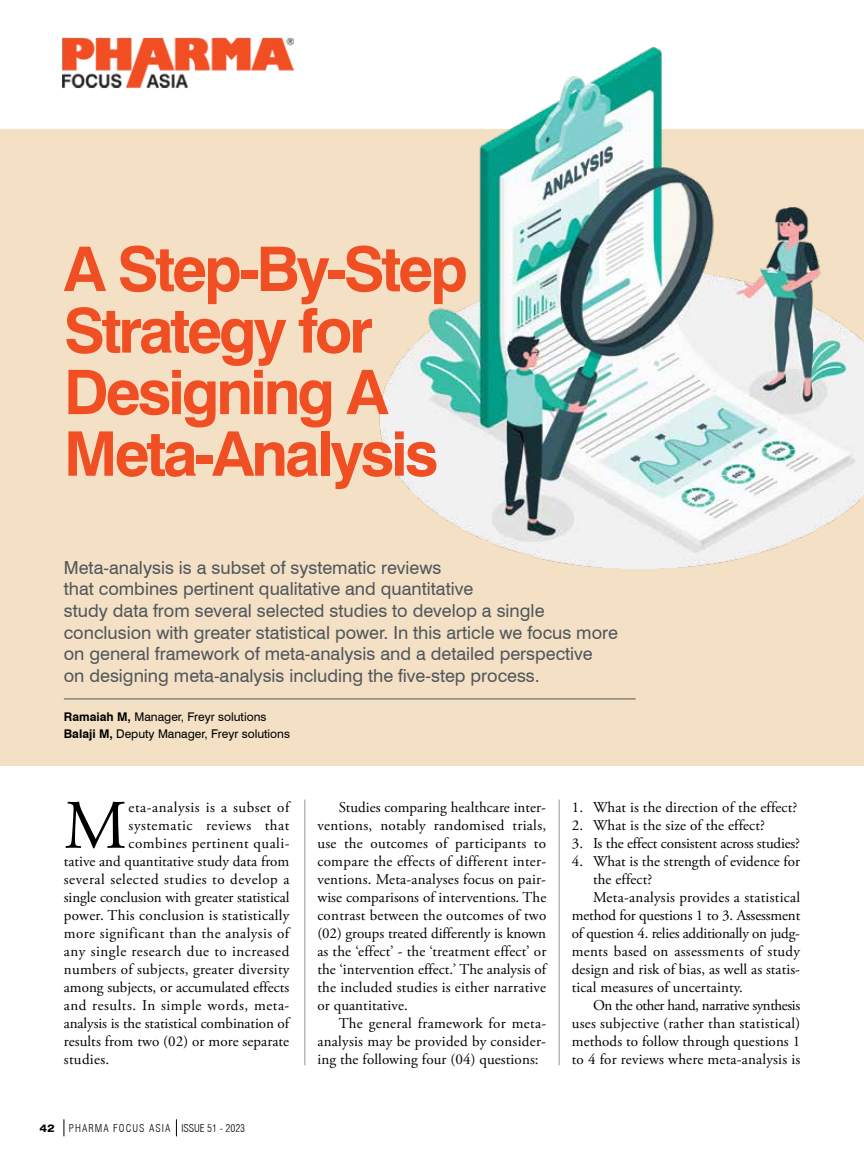
<style>
.page{position:relative;width:864px;height:1161px;background:#fff}
.page>*{position:absolute;margin:0;border:0;box-sizing:border-box;transform-origin:0 0}
.t1{font:69.3px "Adobe Garamond Pro";color:#000}
.t2{font:700 61.5px/61.5px "Swiss 721 BT";letter-spacing:-.05em;color:#f04e23}
.t3{font:18px/21.6px "Swiss 721 BT";color:#50565b}
.t4{font:15px/18px "Adobe Garamond Pro";letter-spacing:.01em;color:#000;text-align:justify}
.t5{font:15px "Adobe Garamond Pro";letter-spacing:.035em;color:#000}
.t6{font:15px "Adobe Garamond Pro";letter-spacing:-.01em;color:#000}
.t7{font:15px "Adobe Garamond Pro";letter-spacing:.03em;color:#000}
.t8{font:15px "Adobe Garamond Pro";letter-spacing:-.015em;color:#000}
.t9{font:15px "Adobe Garamond Pro";letter-spacing:-.025em;color:#000}
.t10{font:12px/17.5px "Swiss 721 BT";color:#000}
.t11{font:300 condensed 10.5px "Swiss 721 BT";letter-spacing:.1em;color:#000}
.t12{font:700 expanded 10.5px "Swiss 721 BT";color:#000}
.s1{font-weight:700}
</style>
<div class="page">
<svg style="left:64px;top:1119px;width:1px;height:17px"></svg>
<svg style="left:176px;top:1119px;width:1px;height:17px"></svg>
<div style="left:0;top:129px;width:863px;height:636px;background:#f3e0c5"></div>
<img style="left:379px;top:47px;width:484px;height:523px">
<hr style="left:64px;top:699px;width:571px;height:1px;background:#50565b">
<hr style="left:558px;top:799px;width:1px;height:266px;background:#96958e">
<hr style="left:304px;top:799px;width:1px;height:266px;background:#96958e">
<img style="left:62px;top:37px;width:232px;height:52px">
<h2 class="t2" style="left:64px;top:238px;width:405px">A Step-By-Step<br>Strategy for<br>Designing A<br>Meta-Analysis</h2>
<p class="t3" style="left:64px;top:556px;width:555px">Meta-analysis is a subset of systematic reviews<br>that combines pertinent qualitative and quantitative<br>study data from several selected studies to develop a single conclusion with greater statistical power. In this article we focus more on general framework of meta-analysis and a detailed perspective on designing meta-analysis including the five-step process.</p>
<p class="t10" style="left:64px;top:707px;width:227px"><span class="s1">Ramaiah M,</span> Manager, Freyr solutions<br><span class="s1">Balaji M,</span> Deputy Manager, Freyr solutions</p>
<h1 class="t1" style="left:64px;top:784px;width:65px">M</h1>
<p class="t5" style="left:129px;top:798px;width:162px">eta-analysis is a subset of</p>
<p class="t5" style="left:129px;top:816px;width:162px">systematic reviews that</p>
<p class="t7" style="left:129px;top:834px;width:162px">combines pertinent quali-</p>
<p class="t4" style="left:64px;top:852px;width:227px">tative and quantitative study data from</p>
<p class="t5" style="left:64px;top:870px;width:227px">several selected studies to develop a</p>
<p class="t4" style="left:64px;top:888px;width:227px">single conclusion with greater statistical</p>
<p class="t4" style="left:64px;top:906px;width:227px">power. This conclusion is statistically</p>
<p class="t7" style="left:64px;top:924px;width:227px">more significant than the analysis of</p>
<p class="t5" style="left:64px;top:942px;width:227px">any single research due to increased</p>
<p class="t4" style="left:64px;top:960px;width:227px">numbers of subjects, greater diversity</p>
<p class="t4" style="left:64px;top:978px;width:227px">among subjects, or accumulated effects</p>
<p class="t5" style="left:64px;top:996px;width:227px">and results. In simple words, meta-</p>
<p class="t4" style="left:64px;top:1014px;width:227px">analysis is the statistical combination of</p>
<p class="t4" style="left:64px;top:1032px;width:227px">results from two (02) or more separate</p>
<p class="t4" style="left:64px;top:1050px;width:47px">studies.</p>
<p class="t12" style="left:39px;top:1121px;width:17px">42</p>
<p class="t11" style="left:69px;top:1121px;width:178px">PHARMA FOCUS ASIA ISSUE 51 - 2023</p>
<p class="t4" style="left:317px;top:798px;width:230px;text-indent:21px">Studies comparing healthcare inter&shy;ventions, notably randomised trials, use the outcomes of participants to compare the effects of different inter&shy;ventions. Meta-analyses focus on pair&shy;wise comparisons of interventions. The contrast between the outcomes of two (02) groups treated differently is known as the ‘effect’ - the ‘treatment effect’ or the ‘intervention effect.’ The analysis of the included studies is either narrative or quantitative.</p>
<p class="t4" style="left:317px;top:1014px;width:230px;text-indent:21px">The general framework for meta&shy;analysis may be provided by consider&shy;ing the following four (04) questions:</p>
<p class="t4" style="left:571px;top:798px;width:227px">1. What is the direction of the effect?</p>
<p class="t4" style="left:571px;top:816px;width:195px">2. What is the size of the effect?</p>
<p class="t6" style="left:571px;top:834px;width:229px">3. Is the effect consistent across studies?</p>
<p class="t4" style="left:571px;top:852px;width:230px">4. What is the strength of evidence for</p>
<p class="t4" style="left:592px;top:870px;width:61px">the effect?</p>
<p class="t4" style="left:592px;top:888px;width:209px">Meta-analysis provides a statistical</p>
<p class="t6" style="left:571px;top:906px;width:230px">method for questions 1 to 3. Assessment</p>
<p class="t8" style="left:571px;top:924px;width:229px">of question 4. relies additionally on judg-</p>
<p class="t4" style="left:571px;top:942px;width:230px">ments based on assessments of study</p>
<p class="t4" style="left:571px;top:960px;width:230px">design and risk of bias, as well as statis-</p>
<p class="t4" style="left:571px;top:978px;width:172px">tical measures of uncertainty.</p>
<p class="t9" style="left:592px;top:996px;width:209px">On the other hand, narrative synthesis</p>
<p class="t4" style="left:571px;top:1014px;width:230px">uses subjective (rather than statistical)</p>
<p class="t4" style="left:571px;top:1032px;width:230px">methods to follow through questions 1</p>
<p class="t4" style="left:571px;top:1050px;width:230px">to 4 for reviews where meta-analysis is</p>
</div>
